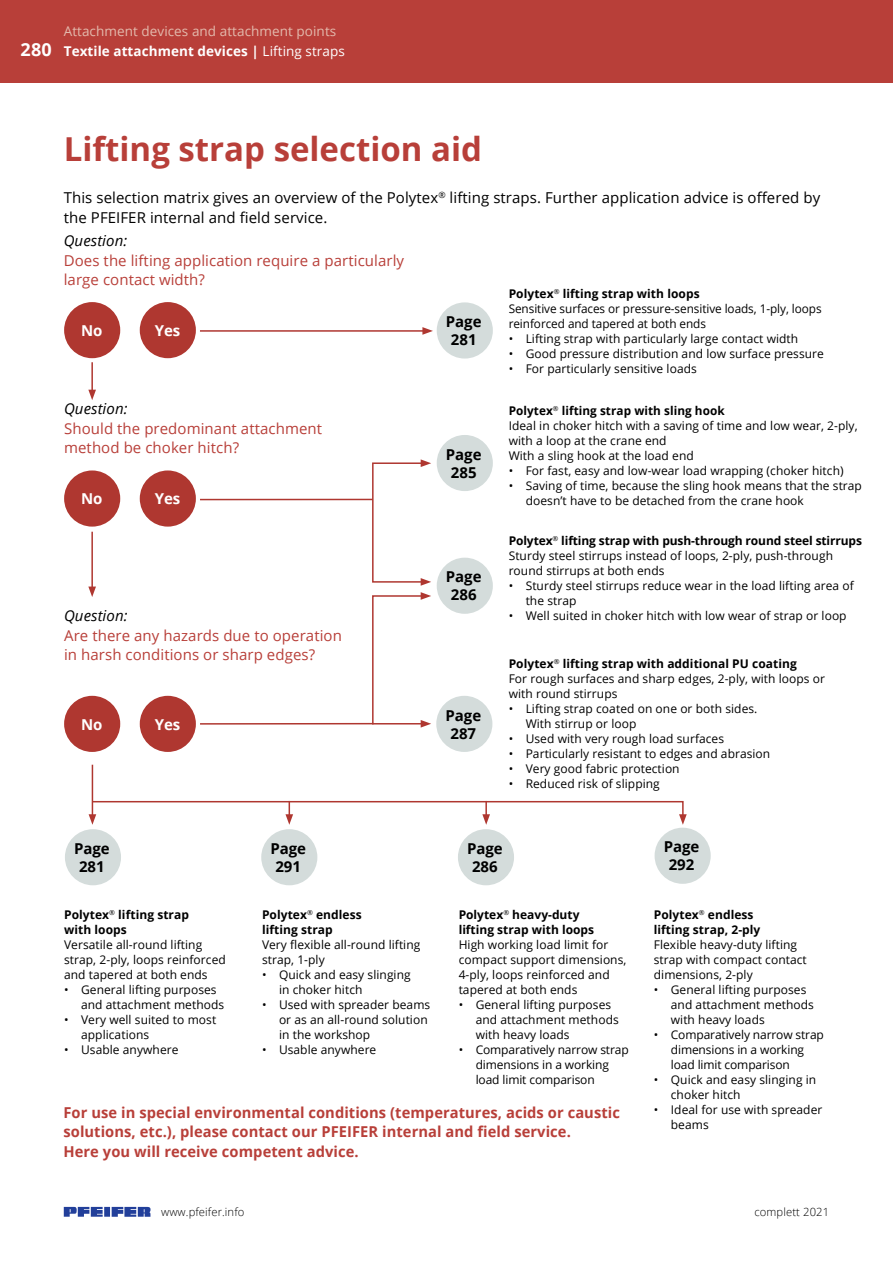
<style>
.page{position:relative;width:893px;height:1263px;background:#fff}
.page>*{position:absolute;margin:0;border:0;box-sizing:border-box;transform-origin:0 0}
.t1{font:700 33px "Open Sans";color:#b83f39}
.t2{font:700 18px "Open Sans";color:#fff}
.t3{font:15px/19.5px "Open Sans";letter-spacing:.005em;color:#b83f39}
.t4{font:700 15px/19.5px "Open Sans";letter-spacing:.005em;color:#b83f39}
.t5{font:15px/19.5px "Open Sans";letter-spacing:.005em;color:#000}
.t6{font:700 15px/18px "Open Sans";color:#000;text-align:center}
.t7{font:italic 15px "Open Sans";letter-spacing:.005em;color:#000}
.t8{font:700 15px "Open Sans";color:#fff}
.t9{font:13.5px/20px "Open Sans";letter-spacing:.005em;color:#e3baad}
.t10{font:12px/15px "Open Sans";letter-spacing:.005em;color:#000}
.t11{font:700 12px/15px "Open Sans";letter-spacing:.005em;color:#000}
.t12{font:300 11.25px "Open Sans";letter-spacing:.01em;color:#000}
.s1{font-weight:700;color:#fff}
.s2{color:#fff}
.s3{font-weight:700}
</style>
<div class="page">
<hr style="left:91px;top:362px;width:2px;height:30px;background:#af3730">
<svg style="left:88px;top:390px;width:8px;height:10px"></svg>
<div style="left:140px;top:302px;width:56px;height:56px;background:#af3730;border-radius:50%"></div>
<div style="left:64px;top:302px;width:56px;height:56px;background:#af3730;border-radius:50%"></div>
<hr style="left:200px;top:330px;width:225px;height:2px;background:#af3730">
<svg style="left:422px;top:327px;width:11px;height:8px"></svg>
<div style="left:140px;top:470px;width:56px;height:57px;background:#af3730;border-radius:50%"></div>
<div style="left:64px;top:470px;width:56px;height:57px;background:#af3730;border-radius:50%"></div>
<hr style="left:91px;top:532px;width:2px;height:57px;background:#af3730">
<svg style="left:88px;top:586px;width:8px;height:11px"></svg>
<div style="left:140px;top:696px;width:56px;height:56px;background:#af3730;border-radius:50%"></div>
<div style="left:64px;top:696px;width:56px;height:56px;background:#af3730;border-radius:50%"></div>
<hr style="left:92px;top:765px;width:1px;height:51px;background:#af3730">
<div style="left:437px;top:302px;width:56px;height:57px;background:#d4dcdb;border-radius:50%"></div>
<div style="left:437px;top:435px;width:56px;height:56px;background:#d4dcdb;border-radius:50%"></div>
<div style="left:437px;top:558px;width:56px;height:56px;background:#d4dcdb;border-radius:50%"></div>
<hr style="left:200px;top:499px;width:173px;height:1px;background:#af3730">
<hr style="left:200px;top:723px;width:174px;height:2px;background:#af3730">
<div style="left:436px;top:696px;width:56px;height:56px;background:#d4dcdb;border-radius:50%"></div>
<div style="left:655px;top:828px;width:56px;height:56px;background:#d4dcdb;border-radius:50%"></div>
<div style="left:458px;top:829px;width:56px;height:56px;background:#d4dcdb;border-radius:50%"></div>
<div style="left:261px;top:829px;width:56px;height:56px;background:#d4dcdb;border-radius:50%"></div>
<div style="left:65px;top:829px;width:56px;height:56px;background:#d4dcdb;border-radius:50%"></div>
<div style="left:372px;top:462px;width:52px;height:121px;border:2px solid #af3730"></div>
<svg style="left:421px;top:459px;width:10px;height:8px"></svg>
<svg style="left:421px;top:578px;width:10px;height:8px"></svg>
<div style="left:372px;top:595px;width:52px;height:129px;border:2px solid #af3730"></div>
<svg style="left:421px;top:592px;width:10px;height:8px"></svg>
<svg style="left:421px;top:720px;width:10px;height:8px"></svg>
<svg style="left:89px;top:800px;width:598px;height:25px"></svg>
<div style="left:0;top:0;width:893px;height:83px;background:#b83f39"></div>
<svg style="left:64px;top:1207px;width:87px;height:10px"></svg>
<h2 class="t2" style="left:21px;top:37px;width:33px">280</h2>
<p class="t9" style="left:64px;top:21px;width:283px">Attachment devices and attachment points<br><span class="s1">Textile attachment devices |</span> <span class="s2">Lifting straps</span></p>
<h1 class="t1" style="left:64px;top:126px;width:420px">Lifting strap selection aid</h1>
<p class="t5" style="left:64px;top:188px;width:758px">This selection matrix gives an overview of the Polytex<sup>®</sup> lifting straps. Further application advice is offered by the PFEIFER internal and field service.</p>
<p class="t7" style="left:64px;top:231px;width:65px">Question:</p>
<p class="t3" style="left:64px;top:250px;width:342px">Does the lifting application require a particularly large contact width?</p>
<p class="t10" style="left:509px;top:285px;width:314px"><span class="s3">Polytex</span><sup>®</sup> <span class="s3">lifting strap with loops<br></span>Sensitive surfaces or pressure-sensitive loads, 1-ply, loops reinforced and tapered at both ends</p>
<p class="t10" style="left:509px;top:330px;width:291px">• Lifting strap with particularly large contact width</p>
<p class="t10" style="left:509px;top:345px;width:317px">• Good pressure distribution and low surface pressure</p>
<p class="t10" style="left:509px;top:360px;width:190px">• For particularly sensitive loads</p>
<p class="t10" style="left:509px;top:403px;width:350px"><span class="s3">Polytex</span><sup>®</sup> <span class="s3">lifting strap with sling hook<br></span>Ideal in choker hitch with a saving of time and low wear, 2-ply, with a loop at the crane end<br>With a sling hook at the load end</p>
<p class="t10" style="left:509px;top:463px;width:336px">• For fast, easy and low-wear load wrapping (choker hitch)</p>
<p class="t10" style="left:526px;top:478px;width:338px;text-indent:-17px">• Saving of time, because the sling hook means that the strap doesn’t have to be detached from the crane hook</p>
<p class="t6" style="left:446px;top:312px;width:37px">Page<br>281</p>
<p class="t8" style="left:81px;top:320px;width:23px">No</p>
<p class="t8" style="left:155px;top:320px;width:27px">Yes</p>
<p class="t7" style="left:64px;top:399px;width:65px">Question:</p>
<p class="t3" style="left:64px;top:418px;width:260px">Should the predominant attachment method be choker hitch?</p>
<p class="t6" style="left:446px;top:445px;width:37px">Page<br>285</p>
<p class="t8" style="left:81px;top:488px;width:23px">No</p>
<p class="t8" style="left:155px;top:488px;width:27px">Yes</p>
<p class="t7" style="left:64px;top:606px;width:65px">Question:</p>
<p class="t3" style="left:64px;top:625px;width:279px">Are there any hazards due to operation in harsh conditions or sharp edges?</p>
<p class="t8" style="left:81px;top:713px;width:23px">No</p>
<p class="t8" style="left:155px;top:713px;width:27px">Yes</p>
<p class="t6" style="left:74px;top:839px;width:37px">Page<br>281</p>
<p class="t6" style="left:270px;top:839px;width:37px">Page<br>291</p>
<p class="t6" style="left:446px;top:568px;width:37px">Page<br>286</p>
<p class="t6" style="left:445px;top:706px;width:37px">Page<br>287</p>
<p class="t10" style="left:509px;top:533px;width:355px"><span class="s3">Polytex</span><sup>®</sup> <span class="s3">lifting strap with push-through round steel stirrups<br></span>Sturdy steel stirrups instead of loops, 2-ply, push-through round stirrups at both ends</p>
<p class="t10" style="left:526px;top:578px;width:330px;text-indent:-17px">• Sturdy steel stirrups reduce wear in the load lifting area of the strap</p>
<p class="t10" style="left:509px;top:608px;width:339px">• Well suited in choker hitch with low wear of strap or loop</p>
<p class="t10" style="left:509px;top:656px;width:318px"><span class="s3">Polytex</span><sup>®</sup> <span class="s3">lifting strap with additional PU coating<br></span>For rough surfaces and sharp edges, 2-ply, with loops or with round stirrups</p>
<p class="t10" style="left:526px;top:701px;width:233px;text-indent:-17px">• Lifting strap coated on one or both sides.<br>With stirrup or loop</p>
<p class="t10" style="left:509px;top:731px;width:217px">• Used with very rough load surfaces</p>
<p class="t10" style="left:509px;top:746px;width:263px">• Particularly resistant to edges and abrasion</p>
<p class="t10" style="left:509px;top:761px;width:172px">• Very good fabric protection</p>
<p class="t10" style="left:509px;top:776px;width:153px">• Reduced risk of slipping</p>
<p class="t6" style="left:467px;top:839px;width:37px">Page<br>286</p>
<p class="t6" style="left:664px;top:838px;width:37px">Page<br>292</p>
<p class="t11" style="left:64px;top:906px;width:126px">Polytex<sup>®</sup> lifting strap with loops</p>
<p class="t10" style="left:64px;top:936px;width:163px">Versatile all-round lifting strap, 2-ply, loops reinforced and tapered at both ends</p>
<p class="t10" style="left:81px;top:981px;width:145px;text-indent:-17px">• General lifting purposes and attachment methods</p>
<p class="t10" style="left:81px;top:1011px;width:137px;text-indent:-17px">• Very well suited to most applications</p>
<p class="t10" style="left:64px;top:1041px;width:116px">• Usable anywhere</p>
<p class="t11" style="left:262px;top:906px;width:101px">Polytex<sup>®</sup> endless lifting strap</p>
<p class="t10" style="left:262px;top:936px;width:160px">Very flexible all-round lifting strap, 1-ply</p>
<p class="t10" style="left:279px;top:966px;width:133px;text-indent:-17px">• Quick and easy slinging in choker hitch</p>
<p class="t10" style="left:279px;top:996px;width:153px;text-indent:-17px">• Used with spreader beams or as an all-round solution in the workshop</p>
<p class="t10" style="left:262px;top:1041px;width:116px">• Usable anywhere</p>
<p class="t11" style="left:459px;top:906px;width:137px">Polytex<sup>®</sup> heavy-duty lifting strap with loops</p>
<p class="t10" style="left:459px;top:936px;width:169px">High working load limit for compact support dimensions,<br>4-ply, loops reinforced and tapered at both ends</p>
<p class="t10" style="left:476px;top:996px;width:145px;text-indent:-17px">• General lifting purposes and attachment methods with heavy loads</p>
<p class="t10" style="left:476px;top:1041px;width:155px;text-indent:-17px">• Comparatively narrow strap dimensions in a working load limit comparison</p>
<p class="t4" style="left:63px;top:1102px;width:558px">For use in special environmental conditions (temperatures, acids or caustic solutions, etc.), please contact our PFEIFER internal and field service.<br>Here you will receive competent advice.</p>
<p class="t11" style="left:654px;top:906px;width:108px">Polytex<sup>®</sup> endless lifting strap, 2-ply</p>
<p class="t10" style="left:654px;top:936px;width:154px">Flexible heavy-duty lifting strap with compact contact dimensions, 2-ply</p>
<p class="t10" style="left:671px;top:981px;width:145px;text-indent:-17px">• General lifting purposes and attachment methods with heavy loads</p>
<p class="t10" style="left:671px;top:1026px;width:155px;text-indent:-17px">• Comparatively narrow strap dimensions in a working load limit comparison</p>
<p class="t10" style="left:671px;top:1071px;width:147px;text-indent:-17px">• Quick and easy slinging in choker hitch</p>
<p class="t10" style="left:671px;top:1101px;width:153px;text-indent:-17px">• Ideal for use with spreader beams</p>
<p class="t12" style="left:161px;top:1204px;width:85px">www.pfeifer.info</p>
<p class="t12" style="left:754px;top:1204px;width:76px">complett 2021</p>
</div>
